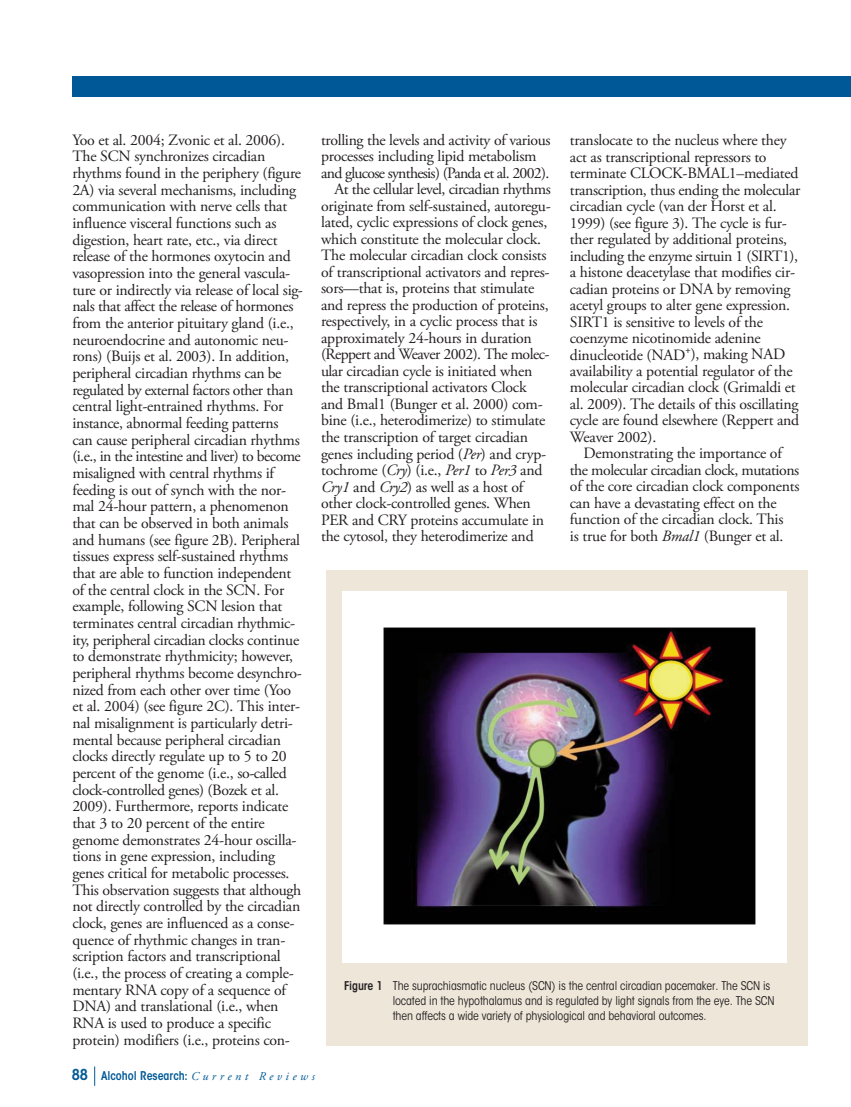
<style>
.page{position:relative;width:851px;height:1107px;background:#fff}
.page>*{position:absolute;margin:0;border:0;box-sizing:border-box;transform-origin:0 0}
.t1{font:15.75px/16.6px "Adobe Garamond Pro";letter-spacing:-.015em;color:#231f20}
.t2{font:15.75px "Adobe Garamond Pro";letter-spacing:-.045em;color:#231f20}
.t3{font:15.75px "Adobe Garamond Pro";letter-spacing:-.035em;color:#231f20}
.t4{font:condensed 12px/15px "ITC Avant Garde Std";letter-spacing:-.01em;color:#231f20}
.t5{font:600 condensed 12px "ITC Avant Garde Std";color:#005996}
.s1{font-style:italic}
.s2{font-weight:600}
.s3{font-size:15px}
.s4{font-family:"Adobe Garamond Pro";font-weight:400;font-style:italic;font-stretch:normal}
</style>
<div class="page">
<div style="left:73px;top:76px;width:777px;height:20px;background:#005996"></div>
<svg style="left:94px;top:1066px;width:1px;height:20px"></svg>
<div style="left:326px;top:570px;width:481px;height:475px;background:#ede6d9"></div>
<div style="left:342px;top:591px;width:444px;height:372px;background:#fff"></div>
<img style="left:383px;top:627px;width:372px;height:298px">
<p class="t1" style="left:72px;top:133px;width:232px">Yoo et al. 2004; Zvonic et al. 2006).<br>The SCN synchronizes circadian rhythms found in the periphery (figure 2A) via several mechanisms, including communication with nerve cells that influence visceral functions such as digestion, heart rate, etc., via direct release of the hormones oxytocin and vasopression into the general vascula&shy;ture or indirectly via release of local sig&shy;nals that affect the release of hormones from the anterior pituitary gland (i.e., neuroendocrine and autonomic neu&shy;rons) (Buijs et al. 2003). In addition, peripheral circadian rhythms can be regulated by external factors other than central light-entrained rhythms. For instance, abnormal feeding patterns can cause peripheral circadian rhythms (i.e., in the intestine and liver) to become misaligned with central rhythms if feeding is out of synch with the nor&shy;mal 24-hour pattern, a phenomenon that can be observed in both animals and humans (see figure 2B). Peripheral tissues express self-sustained rhythms that are able to function independent of the central clock in the SCN. For example, following SCN lesion that terminates central circadian rhythmic&shy;ity, peripheral circadian clocks continue to demonstrate rhythmicity; however, peripheral rhythms become desynchro&shy;nized from each other over time (Yoo et al. 2004) (see figure 2C). This inter&shy;nal misalignment is particularly detri&shy;mental because peripheral circadian clocks directly regulate up to 5 to 20 percent of the genome (i.e., so-called clock-controlled genes) (Bozek et al.<br>2009). Furthermore, reports indicate that 3 to 20 percent of the entire genome demonstrates 24-hour oscilla&shy;tions in gene expression, including genes critical for metabolic processes.<br>This observation suggests that although not directly controlled by the circadian clock, genes are influenced as a conse&shy;quence of rhythmic changes in tran&shy;scription factors and transcriptional (i.e., the process of creating a comple&shy;mentary RNA copy of a sequence of DNA) and translational (i.e., when RNA is used to produce a specific protein) modifiers (i.e., proteins con-</p>
<p class="t1" style="left:321px;top:133px;width:231px">trolling the levels and activity of various</p>
<p class="t1" style="left:570px;top:133px;width:218px">translocate to the nucleus where they</p>
<p class="t1" style="left:570px;top:150px;width:198px">act as transcriptional repressors to</p>
<p class="t1" style="left:570px;top:166px;width:230px">terminate CLOCK-BMAL1–mediated</p>
<p class="t1" style="left:570px;top:183px;width:232px">transcription, thus ending the molecular</p>
<p class="t1" style="left:570px;top:199px;width:208px">circadian cycle (van der Horst et al.</p>
<p class="t1" style="left:570px;top:216px;width:218px">1999) (see figure 3). The cycle is fur-</p>
<p class="t1" style="left:570px;top:232px;width:219px">ther regulated by additional proteins,</p>
<p class="t1" style="left:570px;top:249px;width:229px">including the enzyme sirtuin 1 (SIRT1),</p>
<p class="t1" style="left:570px;top:265px;width:227px">a histone deacetylase that modifies cir-</p>
<p class="t1" style="left:570px;top:282px;width:222px">cadian proteins or DNA by removing</p>
<p class="t1" style="left:570px;top:298px;width:222px">acetyl groups to alter gene expression.</p>
<p class="t1" style="left:570px;top:315px;width:194px">SIRT1 is sensitive to levels of the</p>
<p class="t1" style="left:570px;top:331px;width:192px">coenzyme nicotinomide adenine</p>
<p class="t1" style="left:570px;top:348px;width:217px">dinucleotide (NAD<sup>+</sup>), making NAD</p>
<p class="t1" style="left:570px;top:364px;width:224px">availability a potential regulator of the</p>
<p class="t1" style="left:570px;top:380px;width:227px">molecular circadian clock (Grimaldi et</p>
<p class="t1" style="left:570px;top:397px;width:230px">al. 2009). The details of this oscillating</p>
<p class="t1" style="left:570px;top:413px;width:231px">cycle are found elsewhere (Reppert and</p>
<p class="t1" style="left:570px;top:430px;width:88px">Weaver 2002).</p>
<p class="t1" style="left:583px;top:446px;width:200px">Demonstrating the importance of</p>
<p class="t1" style="left:570px;top:463px;width:231px">the molecular circadian clock, mutations</p>
<p class="t1" style="left:570px;top:479px;width:231px">of the core circadian clock components</p>
<p class="t1" style="left:570px;top:496px;width:208px">can have a devastating effect on the</p>
<p class="t1" style="left:570px;top:512px;width:215px">function of the circadian clock. This</p>
<p class="t1" style="left:570px;top:529px;width:215px">is true for both <span class="s1">Bmal1</span> (Bunger et al.</p>
<p class="t1" style="left:321px;top:150px;width:217px">processes including lipid metabolism</p>
<p class="t2" style="left:321px;top:167px;width:230px">and glucose synthesis) (Panda et al. 2002).</p>
<p class="t1" style="left:334px;top:183px;width:218px">At the cellular level, circadian rhythms</p>
<p class="t1" style="left:321px;top:199px;width:231px">originate from self-sustained, autoregu-</p>
<p class="t1" style="left:321px;top:216px;width:228px">lated, cyclic expressions of clock genes,</p>
<p class="t1" style="left:321px;top:232px;width:221px">which constitute the molecular clock.</p>
<p class="t1" style="left:321px;top:249px;width:227px">The molecular circadian clock consists</p>
<p class="t1" style="left:321px;top:265px;width:230px">of transcriptional activators and repres-</p>
<p class="t1" style="left:321px;top:282px;width:214px">sors—that is, proteins that stimulate</p>
<p class="t1" style="left:321px;top:298px;width:229px">and repress the production of proteins,</p>
<p class="t1" style="left:321px;top:315px;width:218px">respectively, in a cyclic process that is</p>
<p class="t1" style="left:321px;top:331px;width:212px">approximately 24-hours in duration</p>
<p class="t3" style="left:321px;top:348px;width:230px">(Reppert and Weaver 2002). The molec-</p>
<p class="t1" style="left:321px;top:364px;width:213px">ular circadian cycle is initiated when</p>
<p class="t1" style="left:321px;top:381px;width:207px">the transcriptional activators Clock</p>
<p class="t1" style="left:321px;top:397px;width:223px">and Bmal1 (Bunger et al. 2000) com-</p>
<p class="t1" style="left:321px;top:414px;width:226px">bine (i.e., heterodimerize) to stimulate</p>
<p class="t1" style="left:321px;top:430px;width:208px">the transcription of target circadian</p>
<p class="t1" style="left:321px;top:447px;width:226px">genes including period (<span class="s1">Per</span>) and cryp-</p>
<p class="t1" style="left:321px;top:463px;width:223px">tochrome (<span class="s1">Cry</span>) (i.e., <span class="s1">Per1</span> to <span class="s1">Per3</span> and</p>
<p class="t1" style="left:321px;top:480px;width:204px"><span class="s1">Cry1</span> and <span class="s1">Cry2</span>) as well as a host of</p>
<p class="t1" style="left:321px;top:496px;width:211px">other clock-controlled genes. When</p>
<p class="t1" style="left:321px;top:513px;width:224px">PER and CRY proteins accumulate in</p>
<p class="t1" style="left:321px;top:529px;width:214px">the cytosol, they heterodimerize and</p>
<p class="t4" style="left:392px;top:979px;width:383px;text-indent:-48px"><span class="s2">Figure 1</span> The suprachiasmatic nucleus (SCN) is the central circadian pacemaker. The SCN is located in the hypothalamus and is regulated by light signals from the eye. The SCN then affects a wide variety of physiological and behavioral outcomes.</p>
<p class="t5" style="left:72px;top:1071px;width:245px"><span class="s3">88</span> Alcohol Research: <span class="s4">C u r r e n t R e v i e w s</span></p>
</div>
